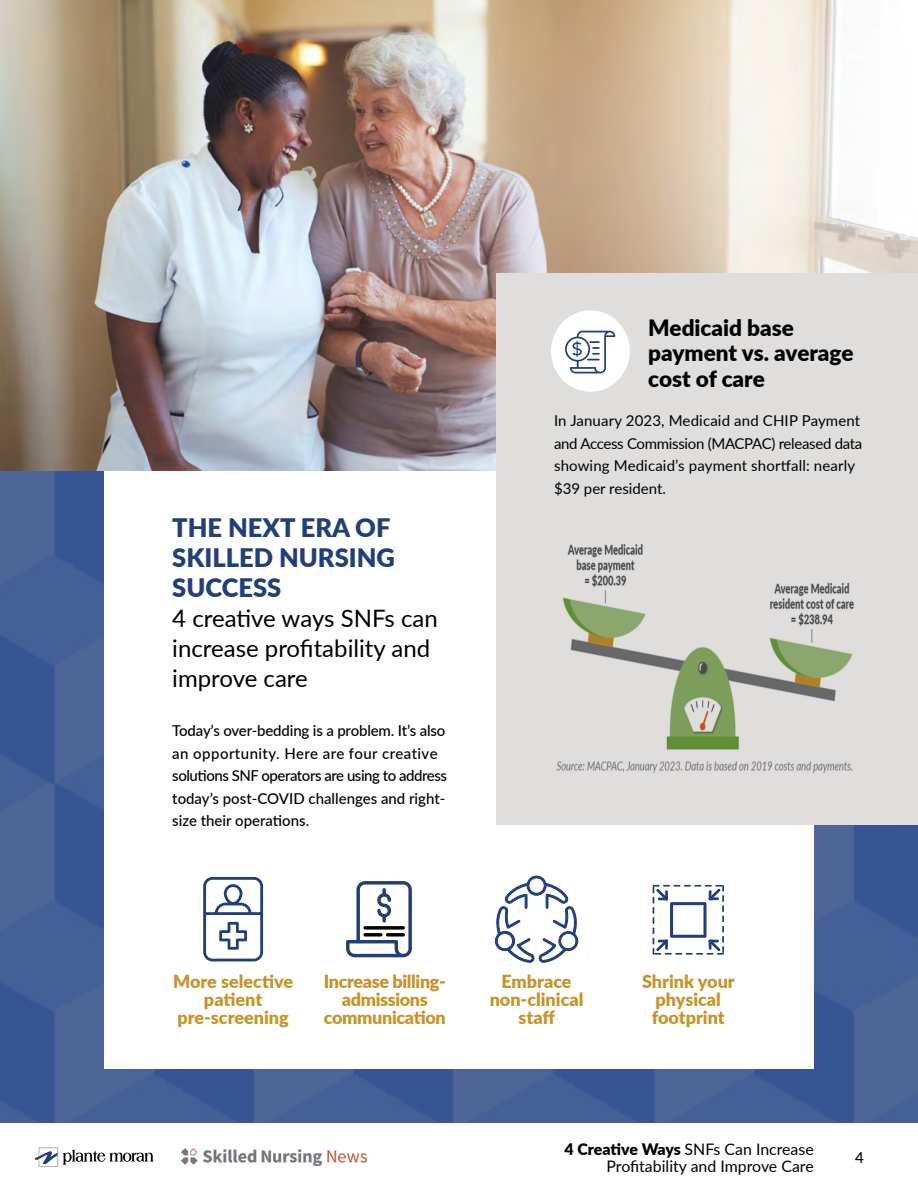
<style>
.page{position:relative;width:918px;height:1188px;background:#fff}
.page>*{position:absolute;margin:0;border:0;box-sizing:border-box;transform-origin:0 0}
.SubHealine{font:900 25.5px/30px "Lato";color:#213f7b}
.SubHealine-2{font:24px/30px "Lato";color:#000}
.Body{font:900 22.5px/25.5px "Lato";color:#000}
.SubHealine-3{font:900 18px/18px "Lato";letter-spacing:-.005em;color:#c7932c;text-align:center}
.t1{font:15.9px/17.2px "Lato";color:#000;text-align:right}
.SubHealine-4{font:500 15px/22.5px "Lato";letter-spacing:-.005em;color:#000}
.Body-2{font:15px/22.5px "Lato";letter-spacing:.005em;color:#000}
.s1{font-weight:900}
</style>
<div class="page">
<div style="left:0;top:0;width:918px;height:1123px;background:linear-gradient(to right,#435e95,#435e96)"></div>
<svg style="left:35px;top:1147px;width:118px;height:20px"></svg>
<div style="left:104px;top:38px;width:710px;height:1031px;background:#fff"></div>
<img style="left:182px;top:1148px;width:184px;height:18px">
<img style="left:0;top:0;width:917px;height:470px">
<div style="left:496px;top:274px;width:422px;height:551px;background:#e0dedd"></div>
<div style="left:551px;top:310px;width:79px;height:82px;background:#fff;border-radius:50%"></div>
<img style="left:556px;top:544px;width:298px;height:229px">
<svg style="left:565px;top:331px;width:50px;height:42px"></svg>
<svg style="left:203px;top:877px;width:60px;height:84px"></svg>
<svg style="left:346px;top:881px;width:66px;height:76px"></svg>
<svg style="left:363px;top:926px;width:42px;height:4px"></svg>
<svg style="left:386px;top:933px;width:19px;height:4px"></svg>
<svg style="left:363px;top:933px;width:19px;height:4px"></svg>
<svg style="left:653px;top:885px;width:71px;height:70px"></svg>
<svg style="left:494px;top:875px;width:85px;height:88px"></svg>
<p class="SubHealine" style="left:172px;top:512px;width:224px">THE NEXT ERA OF<br>SKILLED NURSING<br>SUCCESS</p>
<p class="SubHealine-2" style="left:172px;top:602px;width:267px">4 creative ways SNFs can increase profitability and improve care</p>
<p class="SubHealine-4" style="left:172px;top:719px;width:276px">Today’s over-bedding is a problem. It’s also an opportunity. Here are four creative solutions SNF operators are using to address today’s post-COVID challenges and right&shy;size their operations.</p>
<p class="Body" style="left:648px;top:314px;width:207px">Medicaid base payment vs. average cost of care</p>
<p class="Body-2" style="left:554px;top:409px;width:310px">In January 2023, Medicaid and CHIP Payment and Access Commission (MACPAC) released data showing Medicaid’s payment shortfall: nearly $39 per resident.</p>
<p class="SubHealine-3" style="left:173px;top:972px;width:122px">More selective patient pre-screening</p>
<p class="SubHealine-3" style="left:324px;top:972px;width:124px">Increase billing&shy;admissions communication</p>
<p class="SubHealine-3" style="left:490px;top:972px;width:95px">Embrace non-clinical staff</p>
<p class="SubHealine-3" style="left:642px;top:972px;width:94px">Shrink your physical footprint</p>
<p class="t1" style="left:565px;top:1139px;width:251px"><span class="s1">4 Creative Ways</span> SNFs Can Increase<br>Profitability and Improve Care</p>
<p class="SubHealine-4" style="left:855px;top:1146px;width:10px">4</p>
</div>
